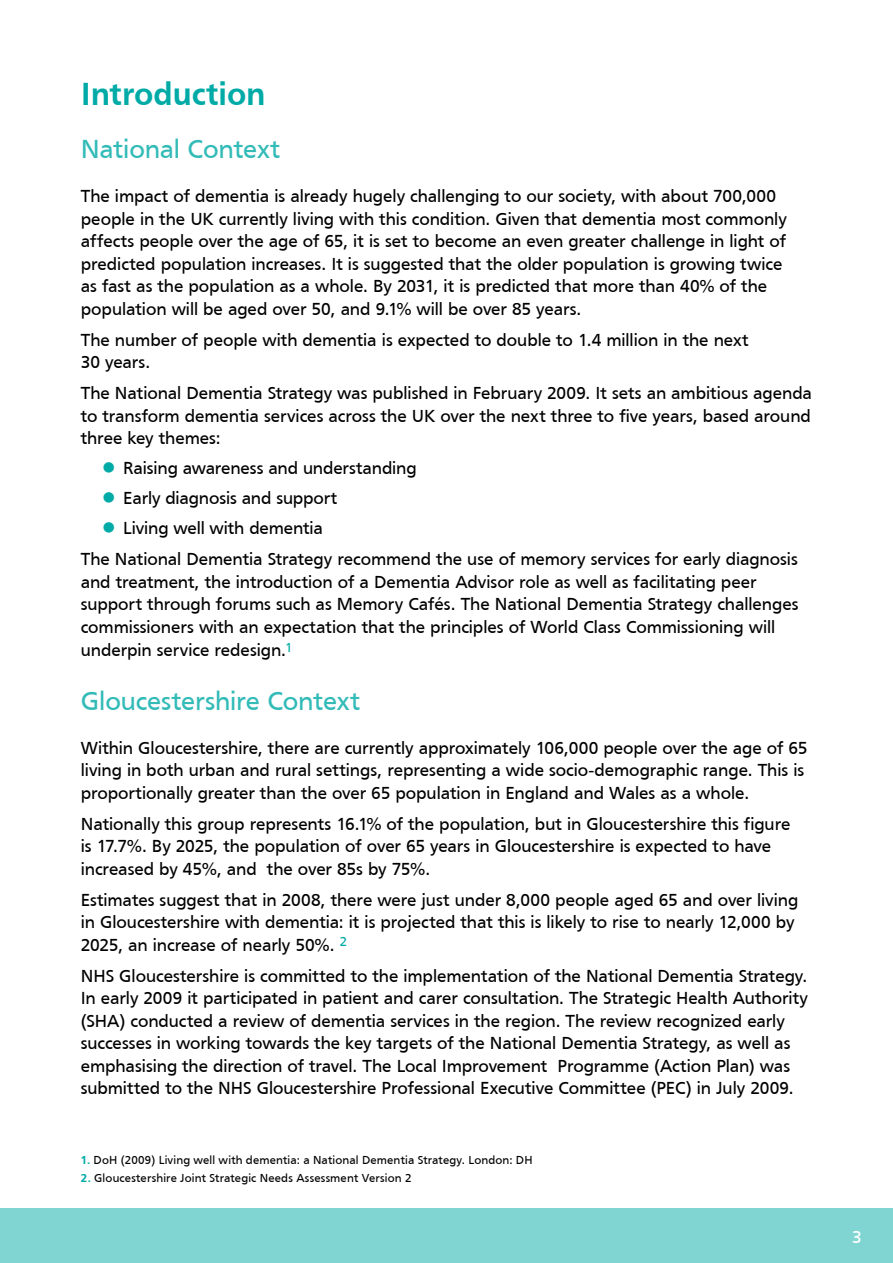
<style>
.page{position:relative;width:893px;height:1263px;background:#fff}
.page>*{position:absolute;margin:0;border:0;box-sizing:border-box;transform-origin:0 0}
.t1{font:700 33px "Frutiger";letter-spacing:-.005em;color:#00aaa6}
.t2{font:27px "Frutiger";letter-spacing:-.01em;color:#33bbb8}
.t3{font:18px/22.5px "Frutiger";letter-spacing:-.005em;color:#000}
.t4{font:18px "Frutiger";color:#fff}
.t5{font:12px "Frutiger";letter-spacing:.015em;color:#000}
.s1{font-weight:700;color:#00aaa6}
</style>
<div class="page">
<div style="left:0;top:1209px;width:893px;height:54px;background:#80d5d3"></div>
<h1 class="t1" style="left:81px;top:75px;width:186px">Introduction</h1>
<h2 class="t2" style="left:81px;top:134px;width:201px">National Context</h2>
<p class="t3" style="left:81px;top:185px;width:708px">The impact of dementia is already hugely challenging to our society, with about 700,000 people in the UK currently living with this condition. Given that dementia most commonly affects people over the age of 65, it is set to become an even greater challenge in light of predicted population increases. It is suggested that the older population is growing twice as fast as the population as a whole. By 2031, it is predicted that more than 40% of the population will be aged over 50, and 9.1% will be over 85 years.</p>
<p class="t3" style="left:81px;top:328px;width:670px">The number of people with dementia is expected to double to 1.4 million in the next<br>30 years.</p>
<p class="t3" style="left:81px;top:382px;width:733px;text-align:justify">The National Dementia Strategy was published in February 2009. It sets an ambitious agenda to transform dementia services across the UK over the next three to five years, based around three key themes:</p>
<p class="t3" style="left:123px;top:457px;width:295px">Raising awareness and understanding</p>
<p class="t3" style="left:123px;top:487px;width:216px">Early diagnosis and support</p>
<p class="t3" style="left:123px;top:517px;width:201px">Living well with dementia</p>
<p class="t3" style="left:81px;top:548px;width:719px">The National Dementia Strategy recommend the use of memory services for early diagnosis</p>
<p class="t3" style="left:81px;top:570px;width:719px">and treatment, the introduction of a Dementia Advisor role as well as facilitating peer support through forums such as Memory Cafés. The National Dementia Strategy challenges commissioners with an expectation that the principles of World Class Commissioning will underpin service redesign.<sup>1</sup></p>
<h2 class="t2" style="left:81px;top:686px;width:281px">Gloucestershire Context</h2>
<p class="t3" style="left:81px;top:736px;width:728px">Within Gloucestershire, there are currently approximately 106,000 people over the age of 65 living in both urban and rural settings, representing a wide socio-demographic range. This is proportionally greater than the over 65 population in England and Wales as a whole.</p>
<p class="t3" style="left:81px;top:812px;width:711px">Nationally this group represents 16.1% of the population, but in Gloucestershire this figure is 17.7%. By 2025, the population of over 65 years in Gloucestershire is expected to have increased by 45%, and the over 85s by 75%.</p>
<p class="t3" style="left:81px;top:888px;width:719px">Estimates suggest that in 2008, there were just under 8,000 people aged 65 and over living in Gloucestershire with dementia: it is projected that this is likely to rise to nearly 12,000 by<br>2025, an increase of nearly 50%. <sup>2</sup></p>
<p class="t3" style="left:81px;top:964px;width:729px">NHS Gloucestershire is committed to the implementation of the National Dementia Strategy.<br>In early 2009 it participated in patient and carer consultation. The Strategic Health Authority (SHA) conducted a review of dementia services in the region. The review recognized early successes in working towards the key targets of the National Dementia Strategy, as well as emphasising the direction of travel. The Local Improvement Programme (Action Plan) was submitted to the NHS Gloucestershire Professional Executive Committee (PEC) in July 2009.</p>
<p class="t5" style="left:81px;top:1153px;width:453px"><span class="s1">1.</span> DoH (2009) Living well with dementia: a National Dementia Strategy. London: DH</p>
<p class="t5" style="left:81px;top:1171px;width:332px"><span class="s1">2.</span> Gloucestershire Joint Strategic Needs Assessment Version 2</p>
<p class="t4" style="left:852px;top:1226px;width:11px">3</p>
</div>
